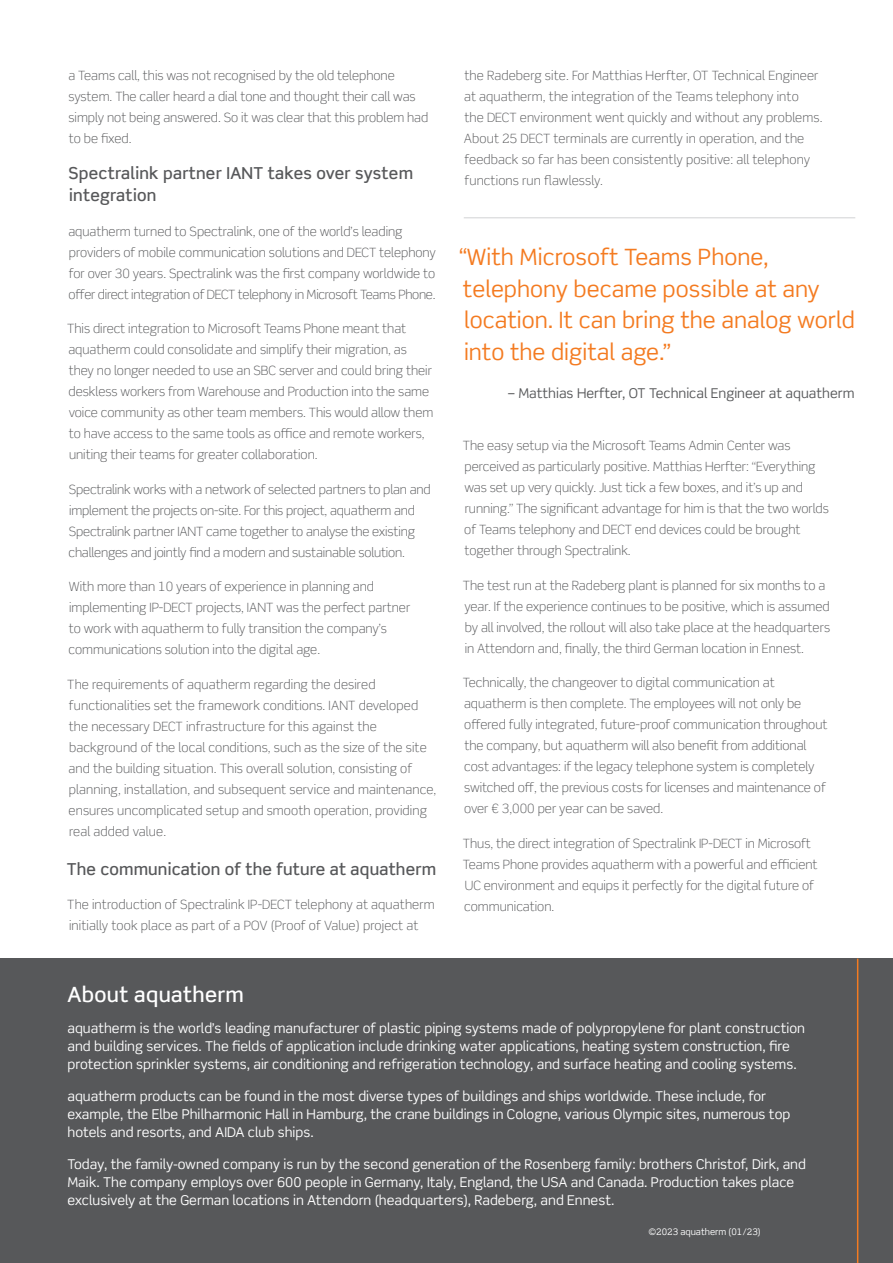
<style>
.page{position:relative;width:893px;height:1263px;background:#fff}
.page>*{position:absolute;margin:0;border:0;box-sizing:border-box;transform-origin:0 0}
.t1{font:22.5px/31.5px "Scene Std";color:#f47b21}
.t2{font:500 21px "Scene Pro";letter-spacing:.015em;color:#fff}
.t3{font:500 16.5px/22.5px "Scene Pro";letter-spacing:.01em;color:#57585a}
.t4{font:13.5px/18px "Scene Pro";color:#fff}
.t5{font:13.5px "Scene Std";color:#57585a}
.Body{font:300 12.75px/21px "Scene Pro";color:#57585a}
.t6{font:9px "Scene Std";color:#fff}
</style>
<div class="page">
<div style="left:0;top:959px;width:893px;height:304px;background:#57585a"></div>
<hr style="left:857px;top:959px;width:1px;height:304px;background:#f47b21">
<hr style="left:464px;top:217px;width:391px;height:1px;background:#d1d2d4">
<p class="Body" style="left:68px;top:65px;width:361px">a Teams call, this was not recognised by the old telephone system. The caller heard a dial tone and thought their call was simply not being answered. So it was clear that this problem had to be fixed.</p>
<h3 class="t3" style="left:69px;top:161px;width:346px">Spectralink partner IANT takes over system integration</h3>
<p class="Body" style="left:68px;top:221px;width:369px">aquatherm turned to Spectralink, one of the world’s leading providers of mobile communication solutions and DECT telephony for over 30 years. Spectralink was the first company worldwide to offer direct integration of DECT telephony in Microsoft Teams Phone.</p>
<p class="Body" style="left:67px;top:318px;width:367px">This direct integration to Microsoft Teams Phone meant that aquatherm could consolidate and simplify their migration, as they no longer needed to use an SBC server and could bring their deskless workers from Warehouse and Production into the same voice community as other team members. This would allow them to have access to the same tools as office and remote workers, uniting their teams for greater collaboration.</p>
<p class="Body" style="left:69px;top:479px;width:363px">Spectralink works with a network of selected partners to plan and implement the projects on-site. For this project, aquatherm and Spectralink partner IANT came together to analyse the existing challenges and jointly find a modern and sustainable solution.</p>
<p class="Body" style="left:69px;top:576px;width:343px">With more than 10 years of experience in planning and implementing IP-DECT projects, IANT was the perfect partner to work with aquatherm to fully transition the company’s communications solution into the digital age.</p>
<p class="Body" style="left:67px;top:674px;width:371px">The requirements of aquatherm regarding the desired functionalities set the framework conditions. IANT developed the necessary DECT infrastructure for this against the background of the local conditions, such as the size of the site and the building situation. This overall solution, consisting of planning, installation, and subsequent service and maintenance, ensures uncomplicated setup and smooth operation, providing real added value.</p>
<h3 class="t3" style="left:67px;top:857px;width:371px">The communication of the future at aquatherm</h3>
<p class="Body" style="left:67px;top:894px;width:369px">The introduction of Spectralink IP-DECT telephony at aquatherm initially took place as part of a POV (Proof of Value) project at</p>
<p class="Body" style="left:464px;top:65px;width:360px">the Radeberg site. For Matthias Herfter, OT Technical Engineer at aquatherm, the integration of the Teams telephony into<br>the DECT environment went quickly and without any problems.<br>About 25 DECT terminals are currently in operation, and the feedback so far has been consistently positive: all telephony functions run flawlessly.</p>
<p class="t1" style="left:459px;top:241px;width:397px">“With Microsoft Teams Phone, telephony became possible at any location. It can bring the analog world into the digital age.”</p>
<p class="t5" style="left:508px;top:385px;width:348px">– Matthias Herfter, OT Technical Engineer at aquatherm</p>
<p class="Body" style="left:463px;top:435px;width:367px">The easy setup via the Microsoft Teams Admin Center was perceived as particularly positive. Matthias Herfter: “Everything was set up very quickly. Just tick a few boxes, and it’s up and running.” The significant advantage for him is that the two worlds of Teams telephony and DECT end devices could be brought together through Spectralink.</p>
<p class="Body" style="left:463px;top:575px;width:369px">The test run at the Radeberg plant is planned for six months to a year. If the experience continues to be positive, which is assumed by all involved, the rollout will also take place at the headquarters in Attendorn and, finally, the third German location in Ennest.</p>
<p class="Body" style="left:463px;top:672px;width:366px">Technically, the changeover to digital communication at aquatherm is then complete. The employees will not only be offered fully integrated, future-proof communication throughout the company, but aquatherm will also benefit from additional cost advantages: if the legacy telephone system is completely switched off, the previous costs for licenses and maintenance of over € 3,000 per year can be saved.</p>
<p class="Body" style="left:463px;top:833px;width:356px">Thus, the direct integration of Spectralink IP-DECT in Microsoft Teams Phone provides aquatherm with a powerful and efficient UC environment and equips it perfectly for the digital future of communication.</p>
<h2 class="t2" style="left:68px;top:981px;width:178px">About aquatherm</h2>
<p class="t4" style="left:68px;top:1019px;width:739px">aquatherm is the world’s leading manufacturer of plastic piping systems made of polypropylene for plant construction and building services. The fields of application include drinking water applications, heating system construction, fire protection sprinkler systems, air conditioning and refrigeration technology, and surface heating and cooling systems.</p>
<p class="t4" style="left:68px;top:1087px;width:724px">aquatherm products can be found in the most diverse types of buildings and ships worldwide. These include, for example, the Elbe Philharmonic Hall in Hamburg, the crane buildings in Cologne, various Olympic sites, numerous top hotels and resorts, and AIDA club ships.</p>
<p class="t4" style="left:68px;top:1154px;width:740px">Today, the family-owned company is run by the second generation of the Rosenberg family: brothers Christof, Dirk, and<br>Maik. The company employs over 600 people in Germany, Italy, England, the USA and Canada. Production takes place exclusively at the German locations in Attendorn (headquarters), Radeberg, and Ennest.</p>
<p class="t6" style="left:648px;top:1226px;width:114px">©2023 aquatherm (01/23)</p>
</div>
